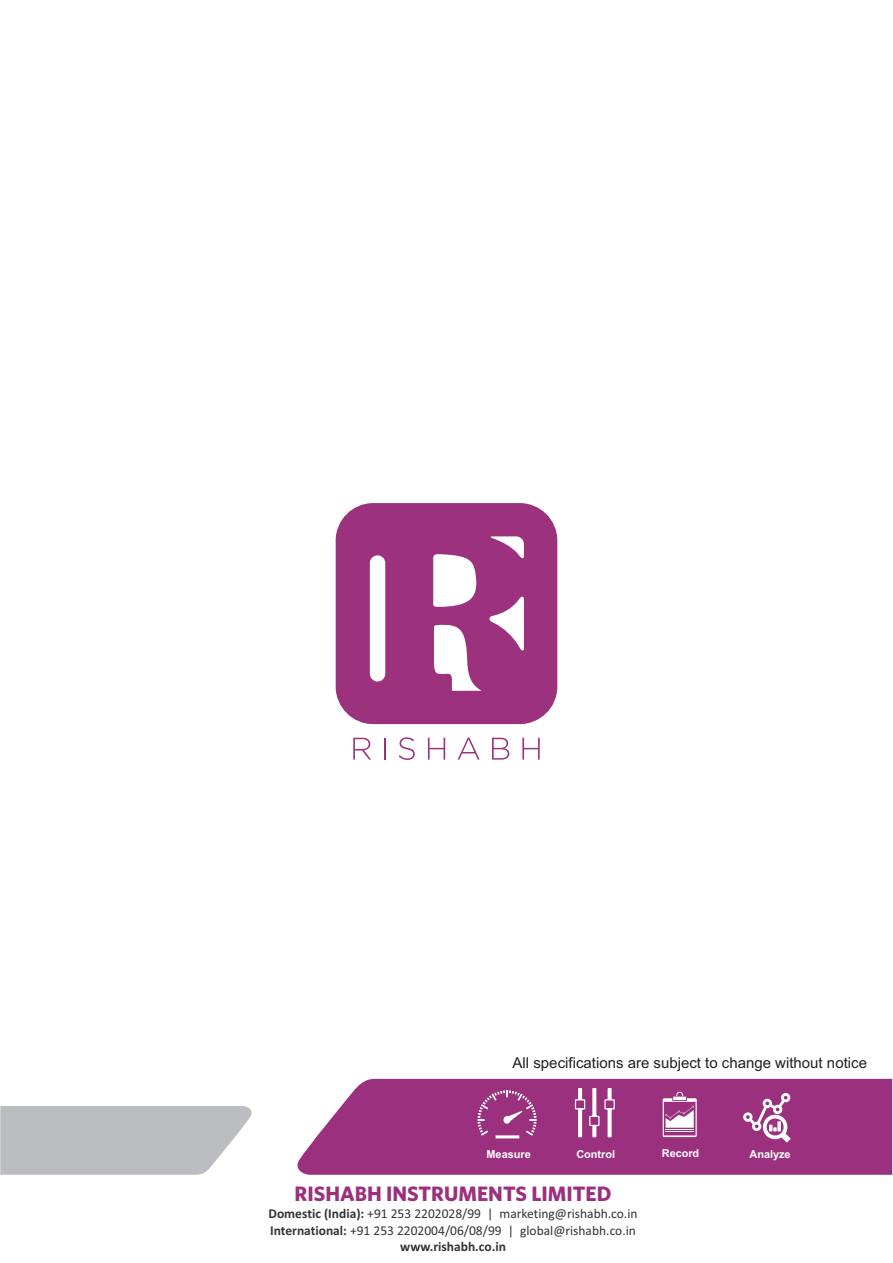
<style>
.page{position:relative;width:893px;height:1263px;background:#fff}
.page>*{position:absolute;margin:0;border:0;box-sizing:border-box;transform-origin:0 0}
.t1{font:700 20.85px "Whitney";color:#9b317e}
.t2{font:15px "Arial";color:#231f20}
.t3{font:13.5px/16.5px "Calibri";color:#333;text-align:center}
.t4{font:700 10.95px "Arial";color:#fff}
.s1{font-weight:700}
</style>
<div class="page">
<svg style="left:353px;top:738px;width:18px;height:22px"></svg>
<hr style="left:384px;top:738px;width:2px;height:22px;background:#9c317e">
<svg style="left:399px;top:737px;width:16px;height:23px"></svg>
<svg style="left:428px;top:738px;width:17px;height:22px"></svg>
<svg style="left:458px;top:737px;width:22px;height:23px"></svg>
<svg style="left:492px;top:738px;width:17px;height:22px"></svg>
<svg style="left:522px;top:738px;width:18px;height:22px"></svg>
<svg style="left:336px;top:503px;width:221px;height:221px;fill:#9c317e"></svg>
<svg style="left:297px;top:1078px;width:595px;height:97px;fill:#9b317e"></svg>
<svg style="left:0;top:1106px;width:252px;height:69px"></svg>
<svg style="left:663px;top:1092px;width:34px;height:45px"></svg>
<svg style="left:743px;top:1093px;width:48px;height:49px"></svg>
<svg style="left:575px;top:1088px;width:40px;height:49px"></svg>
<hr style="left:495px;top:1135px;width:24px;height:3px;background:#fff">
<svg style="left:478px;top:1090px;width:58px;height:45px"></svg>
<p class="t2" style="left:513px;top:1057px;width:356px">All specifications are subject to change without notice</p>
<p class="t4" style="left:486px;top:1150px;width:46px">Measure</p>
<p class="t4" style="left:576px;top:1150px;width:40px">Control</p>
<p class="t4" style="left:662px;top:1149px;width:39px">Record</p>
<p class="t4" style="left:749px;top:1150px;width:43px">Analyze</p>
<h1 class="t1" style="left:295px;top:1186px;width:318px">RISHABH INSTRUMENTS LIMITED</h1>
<p class="t3" style="left:269px;top:1206px;width:370px"><span class="s1">Domestic (India):</span> +91 253 2202028/99 | marketing@rishabh.co.in<br><span class="s1">International:</span> +91 253 2202004/06/08/99 | global@rishabh.co.in <span class="s1">www.rishabh.co.in</span></p>
</div>
